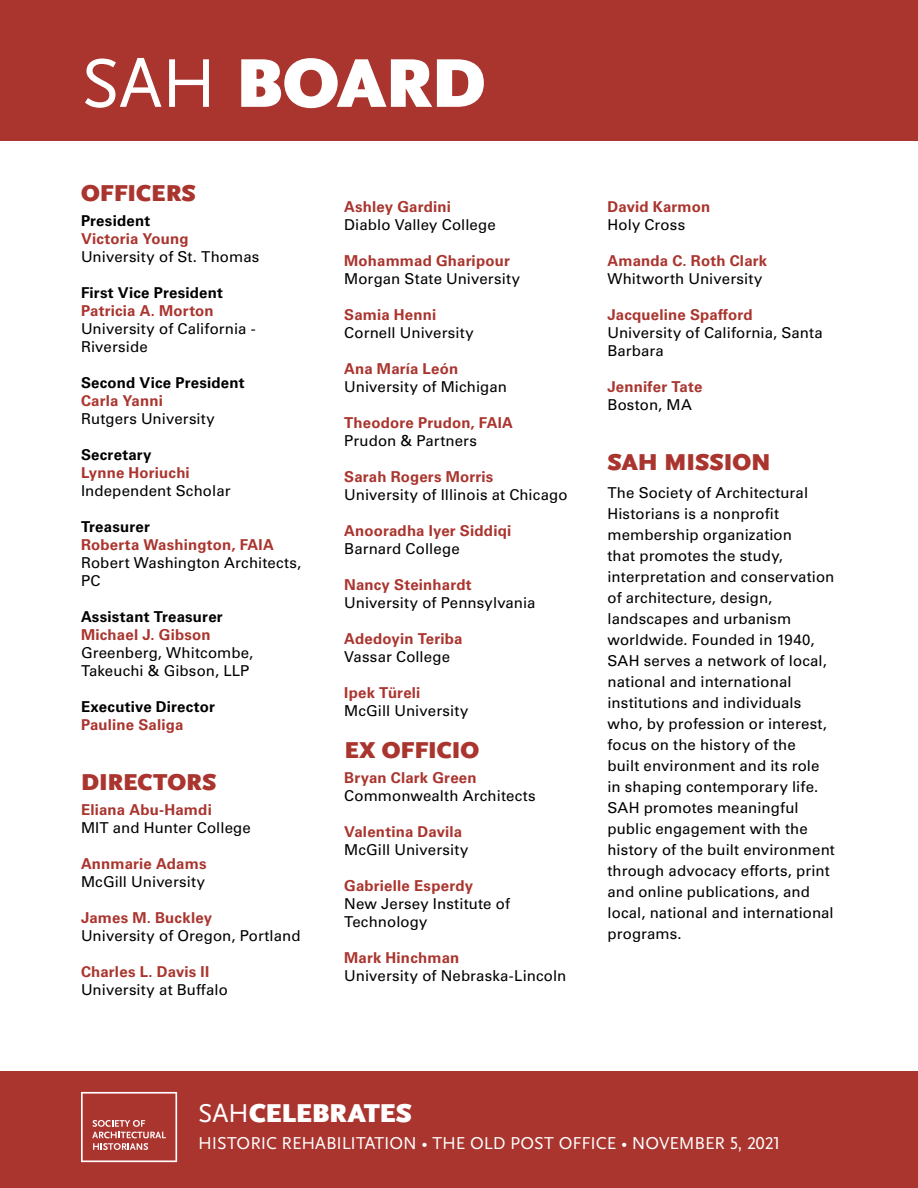
<style>
.page{position:relative;width:918px;height:1188px;background:#fff}
.page>*{position:absolute;margin:0;border:0;box-sizing:border-box;transform-origin:0 0}
.t1{font:900 72px "Scala Sans Pro";letter-spacing:-.015em;color:#fff}
.t2{font:900 27px "Scala Sans Pro";letter-spacing:-.005em;color:#fff}
.t3{font:900 24px "Scala Sans Pro";color:#aa352f}
.t4{font:18px "Scala Sans OT";letter-spacing:-.005em;color:#fff}
.t5{font:15px/21px "Univers LTCYR 55 Roman";letter-spacing:.005em;color:#000}
.t6{font:700 15px "Univers LTCYR 65";letter-spacing:.01em;color:#aa352f}
.t7{font:700 15px "Univers LTCYR 65";letter-spacing:.015em;color:#000}
.s1{font-family:"Scala Sans OT";font-weight:400}
</style>
<div class="page">
<div style="left:0;top:1071px;width:918px;height:117px;background:#aa352f"></div>
<svg style="left:81px;top:1092px;width:96px;height:70px"></svg>
<div style="left:0;top:0;width:918px;height:140px;background:#aa352f"></div>
<h1 class="t1" style="left:81px;top:42px;width:405px"><span class="s1">SAH</span> BOARD</h1>
<h3 class="t3" style="left:81px;top:179px;width:116px">OFFICERS</h3>
<p class="t7" style="left:81px;top:210px;width:71px">President</p>
<p class="t6" style="left:81px;top:228px;width:109px">Victoria Young</p>
<p class="t5" style="left:81px;top:245px;width:180px">University of St. Thomas</p>
<p class="t7" style="left:81px;top:282px;width:144px">First Vice President</p>
<p class="t6" style="left:81px;top:300px;width:134px">Patricia A. Morton</p>
<p class="t5" style="left:81px;top:319px;width:176px;line-height:18px">University of California -<br>Riverside</p>
<p class="t7" style="left:81px;top:372px;width:165px">Second Vice President</p>
<p class="t6" style="left:81px;top:390px;width:83px">Carla Yanni</p>
<p class="t5" style="left:81px;top:407px;width:135px">Rutgers University</p>
<p class="t7" style="left:81px;top:444px;width:72px">Secretary</p>
<p class="t6" style="left:81px;top:462px;width:110px">Lynne Horiuchi</p>
<p class="t5" style="left:81px;top:479px;width:151px">Independent Scholar</p>
<p class="t7" style="left:81px;top:516px;width:70px">Treasurer</p>
<p class="t6" style="left:81px;top:534px;width:194px">Roberta Washington, FAIA</p>
<p class="t5" style="left:81px;top:553px;width:222px;line-height:18px">Robert Washington Architects,<br>PC</p>
<p class="t7" style="left:81px;top:606px;width:143px">Assistant Treasurer</p>
<p class="t6" style="left:81px;top:624px;width:131px">Michael J. Gibson</p>
<p class="t5" style="left:81px;top:643px;width:174px;line-height:18px">Greenberg, Whitcombe,<br>Takeuchi &amp; Gibson, LLP</p>
<p class="t7" style="left:81px;top:696px;width:136px">Executive Director</p>
<p class="t6" style="left:81px;top:714px;width:104px">Pauline Saliga</p>
<h3 class="t3" style="left:81px;top:768px;width:137px">DIRECTORS</h3>
<p class="t6" style="left:81px;top:799px;width:132px">Eliana Abu-Hamdi</p>
<p class="t5" style="left:81px;top:816px;width:171px">MIT and Hunter College</p>
<p class="t6" style="left:81px;top:853px;width:127px">Annmarie Adams</p>
<p class="t5" style="left:81px;top:870px;width:126px">McGill University</p>
<p class="t6" style="left:81px;top:907px;width:133px">James M. Buckley</p>
<p class="t5" style="left:81px;top:924px;width:221px">University of Oregon, Portland</p>
<p class="t6" style="left:81px;top:961px;width:130px">Charles L. Davis II</p>
<p class="t5" style="left:81px;top:978px;width:148px">University at Buffalo</p>
<p class="t6" style="left:344px;top:196px;width:108px">Ashley Gardini</p>
<p class="t5" style="left:344px;top:214px;width:153px">Diablo Valley College</p>
<p class="t6" style="left:344px;top:250px;width:167px">Mohammad Gharipour</p>
<p class="t5" style="left:344px;top:268px;width:177px">Morgan State University</p>
<p class="t6" style="left:344px;top:304px;width:94px">Samia Henni</p>
<p class="t5" style="left:344px;top:322px;width:131px">Cornell University</p>
<p class="t6" style="left:344px;top:358px;width:116px">Ana María León</p>
<p class="t5" style="left:344px;top:376px;width:164px">University of Michigan</p>
<p class="t6" style="left:344px;top:412px;width:170px">Theodore Prudon, FAIA</p>
<p class="t5" style="left:344px;top:430px;width:134px">Prudon &amp; Partners</p>
<p class="t6" style="left:344px;top:466px;width:151px">Sarah Rogers Morris</p>
<p class="t5" style="left:344px;top:484px;width:225px">University of Illinois at Chicago</p>
<p class="t6" style="left:344px;top:520px;width:169px">Anooradha Iyer Siddiqi</p>
<p class="t5" style="left:344px;top:538px;width:117px">Barnard College</p>
<p class="t6" style="left:344px;top:574px;width:129px">Nancy Steinhardt</p>
<p class="t5" style="left:344px;top:592px;width:193px">University of Pennsylvania</p>
<p class="t6" style="left:344px;top:628px;width:120px">Adedoyin Teriba</p>
<p class="t5" style="left:344px;top:646px;width:107px">Vassar College</p>
<p class="t6" style="left:344px;top:682px;width:78px">Ipek Türeli</p>
<p class="t5" style="left:344px;top:700px;width:126px">McGill University</p>
<h3 class="t3" style="left:344px;top:737px;width:137px">EX OFFICIO</h3>
<p class="t6" style="left:344px;top:767px;width:134px">Bryan Clark Green</p>
<p class="t5" style="left:344px;top:785px;width:193px">Commonwealth Architects</p>
<p class="t6" style="left:344px;top:821px;width:119px">Valentina Davila</p>
<p class="t5" style="left:344px;top:839px;width:126px">McGill University</p>
<p class="t6" style="left:344px;top:875px;width:130px">Gabrielle Esperdy</p>
<p class="t5" style="left:344px;top:894px;width:167px;line-height:18px">New Jersey Institute of<br>Technology</p>
<p class="t6" style="left:344px;top:947px;width:117px">Mark Hinchman</p>
<p class="t5" style="left:344px;top:965px;width:224px">University of Nebraska-Lincoln</p>
<p class="t6" style="left:608px;top:196px;width:104px">David Karmon</p>
<p class="t5" style="left:608px;top:214px;width:79px">Holy Cross</p>
<p class="t6" style="left:608px;top:250px;width:161px">Amanda C. Roth Clark</p>
<p class="t5" style="left:608px;top:268px;width:156px">Whitworth University</p>
<p class="t6" style="left:608px;top:304px;width:147px">Jacqueline Spafford</p>
<p class="t5" style="left:608px;top:323px;width:217px;line-height:18px">University of California, Santa<br>Barbara</p>
<p class="t6" style="left:608px;top:376px;width:96px">Jennifer Tate</p>
<p class="t5" style="left:608px;top:394px;width:86px">Boston, MA</p>
<h3 class="t3" style="left:608px;top:449px;width:164px">SAH MISSION</h3>
<p class="t5" style="left:608px;top:482px;width:229px">The Society of Architectural<br>Historians is a nonprofit membership organization<br>that promotes the study, interpretation and conservation of architecture, design, landscapes and urbanism worldwide. Founded in 1940,<br>SAH serves a network of local, national and international institutions and individuals who, by profession or interest, focus on the history of the<br>built environment and its role in shaping contemporary life.<br>SAH promotes meaningful public engagement with the history of the built environment through advocacy efforts, print and online publications, and local, national and international programs.</p>
<h2 class="t2" style="left:198px;top:1098px;width:215px"><span class="s1">SAH</span>CELEBRATES</h2>
<p class="t4" style="left:198px;top:1134px;width:584px">HISTORIC REHABILITATION • THE OLD POST OFFICE • NOVEMBER 5, 2021</p>
</div>
